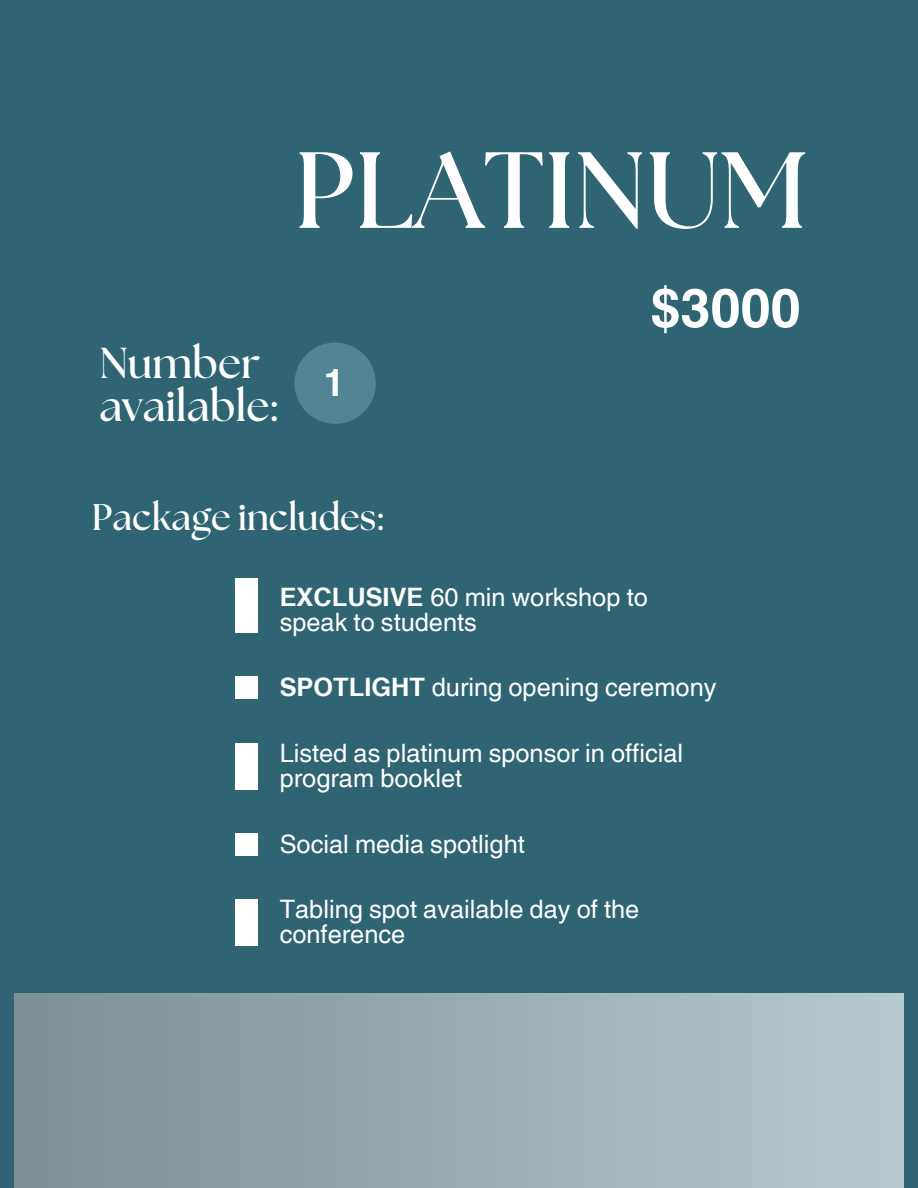
<style>
.page{position:relative;width:918px;height:1188px;background:#2f6473}
.page>*{position:absolute;margin:0;border:0;box-sizing:border-box;transform-origin:0 0}
.t1{font:700 108px "The Seasons";color:#fff}
.t2{font:700 54px "Helvetica LT Thai";color:#fff}
.t3{font:700 43.2px/42.3px "The Seasons";color:#fff}
.t4{font:700 37.5px "Helvetica LT Thai";color:#fff}
.t5{font:700 37.05px "The Seasons";color:#fff}
.t6{font:25.35px/24.8px "Helvetica LT Thai";color:#fff}
.s1{font-weight:700}
</style>
<div class="page">
<div style="left:14px;top:993px;width:890px;height:195px;background:linear-gradient(to right,#7d8f94,#b7c9ce)"></div>
<div style="left:235px;top:579px;width:22px;height:54px;background:#fff"></div>
<div style="left:294px;top:343px;width:82px;height:81px;background:#518594;border-radius:50%"></div>
<div style="left:235px;top:677px;width:22px;height:22px;background:#fff"></div>
<div style="left:235px;top:743px;width:22px;height:46px;background:#fff"></div>
<div style="left:235px;top:833px;width:22px;height:22px;background:#fff"></div>
<div style="left:235px;top:899px;width:22px;height:47px;background:#fff"></div>
<p class="t1" style="left:294px;top:141px;width:517px">PLATINUM</p>
<p class="t3" style="left:99px;top:344px;width:179px">Number available:</p>
<p class="t4" style="left:324px;top:361px;width:22px">1</p>
<p class="t5" style="left:92px;top:500px;width:293px">Package includes:</p>
<p class="t2" style="left:650px;top:277px;width:152px">$3000</p>
<p class="t6" style="left:280px;top:585px;width:370px"><span class="s1">EXCLUSIVE</span> 60 min workshop to speak to students</p>
<p class="t6" style="left:280px;top:675px;width:438px"><span class="s1">SPOTLIGHT</span> during opening ceremony</p>
<p class="t6" style="left:280px;top:741px;width:405px">Listed as platinum sponsor in official program booklet</p>
<p class="t6" style="left:280px;top:832px;width:247px">Social media spotlight</p>
<p class="t6" style="left:280px;top:897px;width:361px">Tabling spot available day of the conference</p>
</div>
